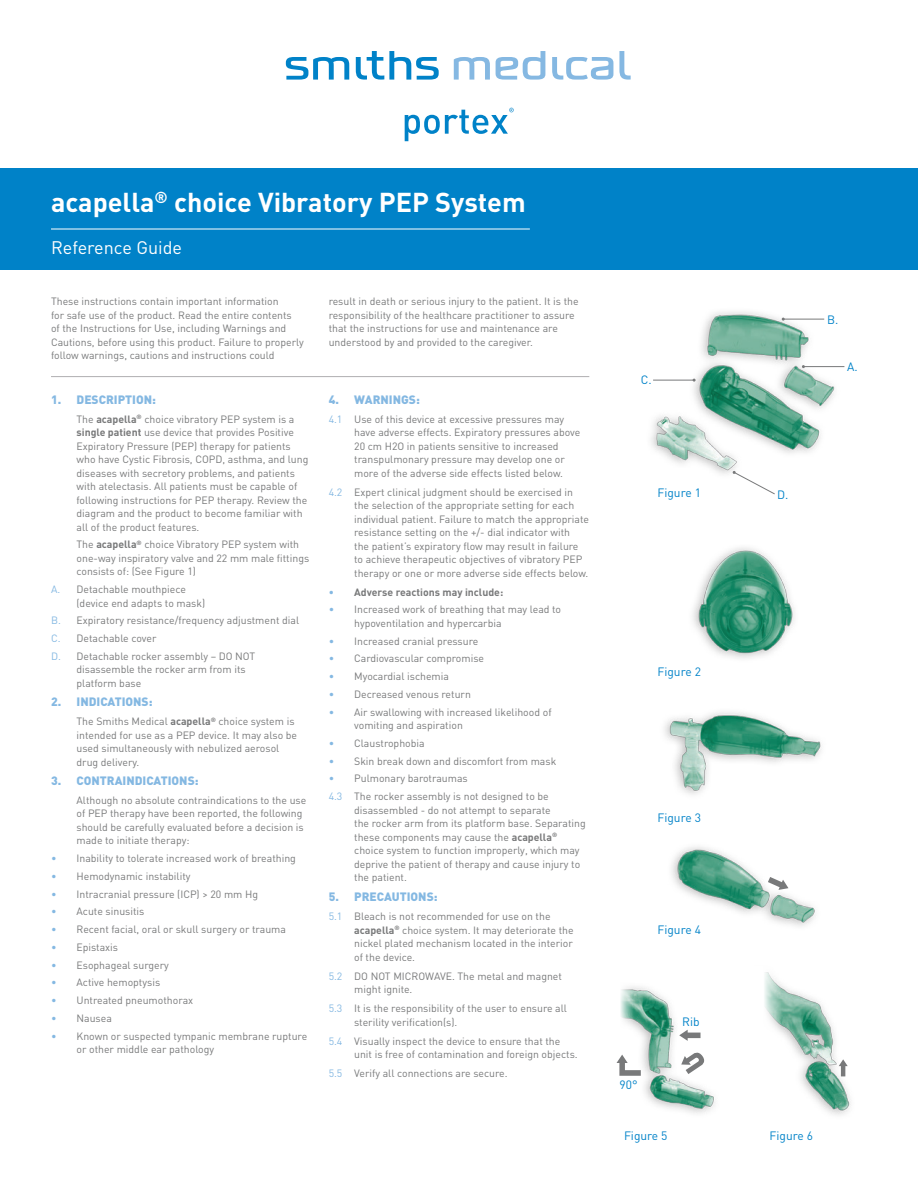
<style>
.page{position:relative;width:918px;height:1188px;background:#fff}
.page>*{position:absolute;margin:0;border:0;box-sizing:border-box;transform-origin:0 0}
.t1{font:700 27px "DIN";color:#fff}
.t2{font:18px "DIN";color:#fff}
.t3{font:900 12px "DIN";color:#84b8e2}
.t4{font:12px "DIN";color:#0082c8}
.t5{font:10.5px/13.5px "DIN";color:#78797a}
.t6{font:700 10.5px "DIN";color:#78797a}
.s1{font-weight:700}
.s2{color:#84b8e2}
</style>
<div class="page">
<svg style="left:405px;top:108px;width:109px;height:33px"></svg>
<svg style="left:286px;top:57px;width:63px;height:23px"></svg>
<svg style="left:356px;top:51px;width:83px;height:29px"></svg>
<svg style="left:454px;top:57px;width:36px;height:23px"></svg>
<svg style="left:619px;top:51px;width:12px;height:29px"></svg>
<svg style="left:496px;top:51px;width:49px;height:29px"></svg>
<svg style="left:552px;top:57px;width:61px;height:23px"></svg>
<div style="left:0;top:169px;width:918px;height:101px;background:#0082c8"></div>
<hr style="left:51px;top:229px;width:479px;height:1px;background:#fff">
<img style="left:616px;top:311px;width:235px;height:804px">
<svg style="left:616px;top:977px;width:17px;height:58px"></svg>
<svg style="left:735px;top:966px;width:46px;height:70px"></svg>
<hr style="left:783px;top:319px;width:41px;height:1px;background:#78797a">
<hr style="left:803px;top:366px;width:41px;height:1px;background:#78797a">
<svg style="left:732px;top:471px;width:44px;height:24px"></svg>
<hr style="left:653px;top:380px;width:41px;height:1px;background:#78797a">
<hr style="left:51px;top:376px;width:538px;height:1px;background:#b0afb1">
<svg style="left:681px;top:1050px;width:25px;height:24px"></svg>
<svg style="left:617px;top:1055px;width:24px;height:21px"></svg>
<svg style="left:679px;top:1030px;width:22px;height:11px"></svg>
<svg style="left:839px;top:1059px;width:9px;height:17px"></svg>
<svg style="left:768px;top:877px;width:20px;height:13px"></svg>
<h1 class="t1" style="left:51px;top:184px;width:476px">acapella<sup>®</sup> choice Vibratory PEP System</h1>
<h2 class="t2" style="left:51px;top:236px;width:133px">Reference Guide</h2>
<p class="t5" style="left:51px;top:294px;width:254px">These instructions contain important information<br>for safe use of the product. Read the entire contents<br>of the Instructions for Use, including Warnings and Cautions, before using this product. Failure to properly follow warnings, cautions and instructions could</p>
<p class="t5" style="left:329px;top:294px;width:251px">result in death or serious injury to the patient. It is the responsibility of the healthcare practitioner to assure that the instructions for use and maintenance are understood by and provided to the caregiver.</p>
<p class="t3" style="left:51px;top:391px;width:106px">1. DESCRIPTION:</p>
<p class="t5" style="left:77px;top:412px;width:233px">The <span class="s1">acapella</span><sup>®</sup> choice vibratory PEP system is a <span class="s1">single patient</span> use device that provides Positive Expiratory Pressure (PEP) therapy for patients who have Cystic Fibrosis, COPD, asthma, and lung diseases with secretory problems, and patients with atelectasis. All patients must be capable of following instructions for PEP therapy. Review the diagram and the product to become familiar with all of the product features.</p>
<p class="t5" style="left:77px;top:538px;width:234px">The <span class="s1">acapella</span><sup>®</sup> choice Vibratory PEP system with one-way inspiratory valve and 22 mm male fittings consists of: (See Figure 1)</p>
<p class="t5" style="left:77px;top:582px;width:130px;text-indent:-26px"><span class="s2">A.</span> Detachable mouthpiece (device end adapts to mask)</p>
<p class="t5" style="left:51px;top:612px;width:250px;line-height:17.7px"><span class="s2">B.</span> Expiratory resistance/frequency adjustment dial<br><span class="s2">C.</span> Detachable cover<br><span class="s2">D.</span> Detachable rocker assembly – DO NOT</p>
<p class="t5" style="left:77px;top:663px;width:171px">disassemble the rocker arm from its platform base</p>
<p class="t3" style="left:51px;top:694px;width:103px">2. INDICATIONS:</p>
<p class="t5" style="left:77px;top:714px;width:222px">The Smiths Medical <span class="s1">acapella</span><sup>®</sup> choice system is intended for use as a PEP device. It may also be used simultaneously with nebulized aerosol drug delivery.</p>
<p class="t3" style="left:51px;top:772px;width:149px">3. CONTRAINDICATIONS:</p>
<p class="t5" style="left:77px;top:793px;width:231px">Although no absolute contraindications to the use of PEP therapy have been reported, the following should be carefully evaluated before a decision is made to initiate therapy:</p>
<p class="t5" style="left:51px;top:851px;width:246px"><span class="s2">•</span> Inability to tolerate increased work of breathing</p>
<p class="t5" style="left:51px;top:869px;width:141px"><span class="s2">•</span> Hemodynamic instability</p>
<p class="t5" style="left:51px;top:887px;width:209px"><span class="s2">•</span> Intracranial pressure (ICP) &gt; 20 mm Hg</p>
<p class="t5" style="left:51px;top:905px;width:95px"><span class="s2">•</span> Acute sinusitis</p>
<p class="t5" style="left:51px;top:922px;width:237px"><span class="s2">•</span> Recent facial, oral or skull surgery or trauma</p>
<p class="t5" style="left:51px;top:940px;width:69px"><span class="s2">•</span> Epistaxis</p>
<p class="t5" style="left:51px;top:958px;width:119px"><span class="s2">•</span> Esophageal surgery</p>
<p class="t5" style="left:51px;top:976px;width:111px"><span class="s2">•</span> Active hemoptysis</p>
<p class="t5" style="left:51px;top:993px;width:144px"><span class="s2">•</span> Untreated pneumothorax</p>
<p class="t5" style="left:51px;top:1011px;width:62px"><span class="s2">•</span> Nausea</p>
<p class="t5" style="left:77px;top:1029px;width:232px;text-indent:-26px"><span class="s2">•</span> Known or suspected tympanic membrane rupture or other middle ear pathology</p>
<p class="t3" style="left:329px;top:391px;width:93px">4. WARNINGS:</p>
<p class="t5" style="left:354px;top:412px;width:228px;text-indent:-26px"><span class="s2">4.1</span> Use of this device at excessive pressures may have adverse effects. Expiratory pressures above 20 cm H2O in patients sensitive to increased transpulmonary pressure may develop one or more of the adverse side effects listed below.</p>
<p class="t5" style="left:354px;top:485px;width:236px;text-indent:-26px"><span class="s2">4.2</span> Expert clinical judgment should be exercised in the selection of the appropriate setting for each individual patient. Failure to match the appropriate resistance setting on the +/- dial indicator with<br>the patient’s expiratory flow may result in failure to achieve therapeutic objectives of vibratory PEP therapy or one or more adverse side effects below.</p>
<p class="t6" style="left:329px;top:585px;width:176px"><span class="s2">•</span> Adverse reactions may include:</p>
<p class="t5" style="left:354px;top:603px;width:208px;text-indent:-26px"><span class="s2">•</span> Increased work of breathing that may lead to hypoventilation and hypercarbia</p>
<p class="t5" style="left:329px;top:634px;width:151px"><span class="s2">•</span> Increased cranial pressure</p>
<p class="t5" style="left:329px;top:652px;width:157px"><span class="s2">•</span> Cardiovascular compromise</p>
<p class="t5" style="left:329px;top:669px;width:122px"><span class="s2">•</span> Myocardial ischemia</p>
<p class="t5" style="left:329px;top:687px;width:144px"><span class="s2">•</span> Decreased venous return</p>
<p class="t5" style="left:354px;top:705px;width:199px;text-indent:-26px"><span class="s2">•</span> Air swallowing with increased likelihood of vomiting and aspiration</p>
<p class="t5" style="left:329px;top:736px;width:98px"><span class="s2">•</span> Claustrophobia</p>
<p class="t5" style="left:329px;top:754px;width:229px"><span class="s2">•</span> Skin break down and discomfort from mask</p>
<p class="t5" style="left:329px;top:769px;width:222px;line-height:17.7px"><span class="s2">•</span> Pulmonary barotraumas<br><span class="s2">4.3</span> The rocker assembly is not designed to be</p>
<p class="t5" style="left:354px;top:803px;width:233px">disassembled - do not attempt to separate<br>the rocker arm from its platform base. Separating these components may cause the <span class="s1">acapella</span><sup>® </sup>choice system to function improperly, which may deprive the patient of therapy and cause injury to the patient.</p>
<p class="t3" style="left:329px;top:889px;width:110px">5. PRECAUTIONS:</p>
<p class="t5" style="left:354px;top:910px;width:221px;text-indent:-26px"><span class="s2">5.1</span> Bleach is not recommended for use on the <span class="s1">acapella</span><sup>®</sup> choice system. It may deteriorate the nickel plated mechanism located in the interior of the device.</p>
<p class="t5" style="left:354px;top:969px;width:209px;text-indent:-26px"><span class="s2">5.2</span> DO NOT MICROWAVE. The metal and magnet might ignite.</p>
<p class="t5" style="left:354px;top:1001px;width:214px;text-indent:-26px"><span class="s2">5.3</span> It is the responsibility of the user to ensure all sterility verification(s).</p>
<p class="t5" style="left:354px;top:1034px;width:225px;text-indent:-26px"><span class="s2">5.4</span> Visually inspect the device to ensure that the unit is free of contamination and foreign objects.</p>
<p class="t5" style="left:329px;top:1066px;width:180px"><span class="s2">5.5</span> Verify all connections are secure.</p>
<p class="t4" style="left:641px;top:372px;width:12px">C.</p>
<p class="t4" style="left:657px;top:485px;width:45px">Figure 1</p>
<p class="t4" style="left:657px;top:664px;width:45px">Figure 2</p>
<p class="t4" style="left:657px;top:810px;width:45px">Figure 3</p>
<p class="t4" style="left:657px;top:923px;width:45px">Figure 4</p>
<p class="t4" style="left:682px;top:1015px;width:19px">Rib</p>
<p class="t4" style="left:620px;top:1077px;width:20px">90°</p>
<p class="t4" style="left:624px;top:1128px;width:45px">Figure 5</p>
<p class="t4" style="left:827px;top:312px;width:13px">B.</p>
<p class="t4" style="left:847px;top:360px;width:12px">A.</p>
<p class="t4" style="left:777px;top:487px;width:13px">D.</p>
<p class="t4" style="left:770px;top:1128px;width:45px">Figure 6</p>
</div>
